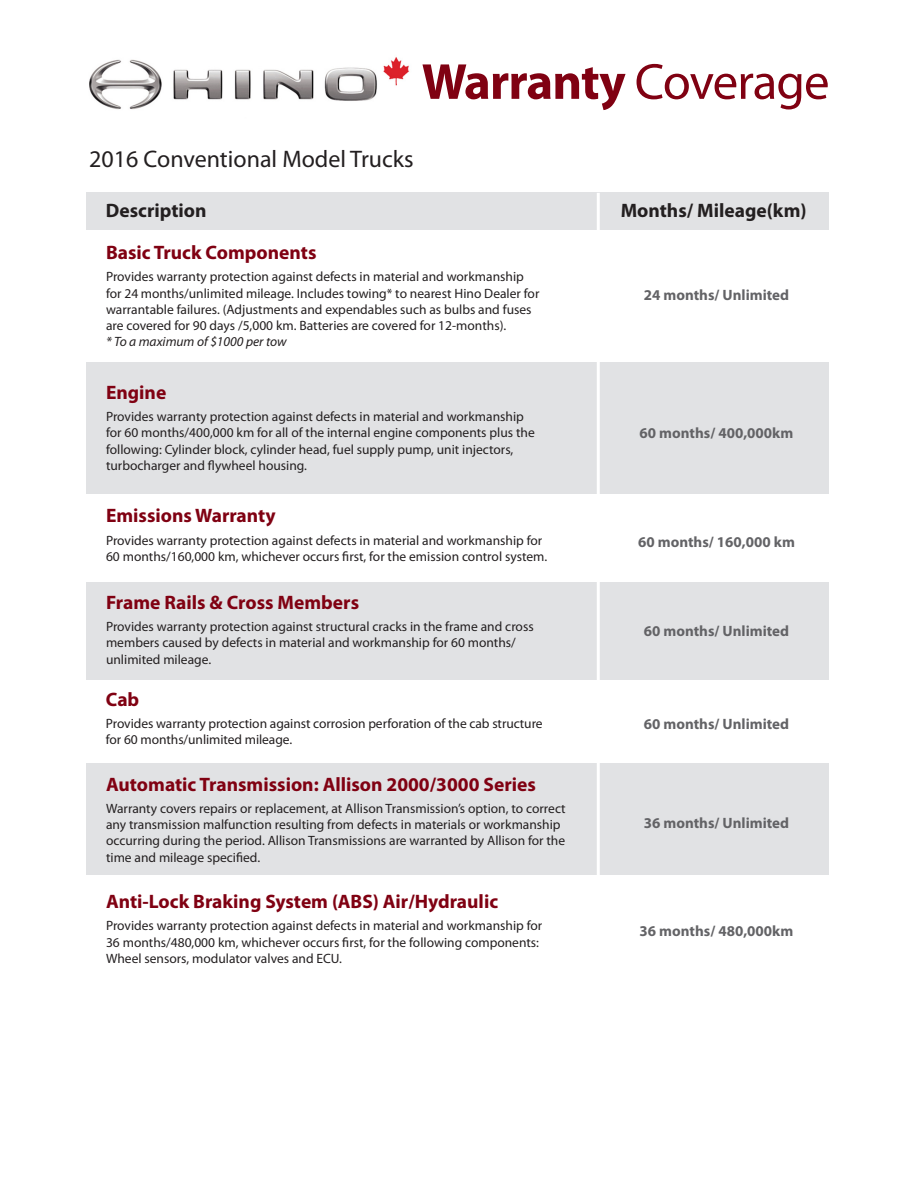
<style>
.page{position:relative;width:918px;height:1188px;background:#fff}
.page>*{position:absolute;margin:0;border:0;box-sizing:border-box;transform-origin:0 0}
.t1{font:700 51px "Myriad Pro";letter-spacing:-.02em;color:#800112}
.t2{font:24px "Myriad Pro";color:#231f20}
.t3{font:700 19.5px "Myriad Pro";color:#800112}
.t4{font:700 19.5px "Myriad Pro";color:#231f20}
.t5{font:700 15px "Myriad Pro";color:#636366}
.t6{font:13.5px "Myriad Pro";color:#231f20}
.t7{font:italic 13.5px "Myriad Pro";color:#231f20}
.s1{font-weight:400}
</style>
<div class="page">
<div style="left:87px;top:193px;width:742px;height:37px;background:#e1e2e4"></div>
<div style="left:87px;top:582px;width:742px;height:98px;background:#e1e2e4"></div>
<div style="left:87px;top:763px;width:742px;height:112px;background:#e1e2e4"></div>
<div style="left:87px;top:362px;width:742px;height:132px;background:#e1e2e4"></div>
<img style="left:89px;top:57px;width:321px;height:53px">
<hr style="left:597px;top:193px;width:3px;height:949px;background:#fff">
<p class="t1" style="left:422px;top:48px;width:409px">Warranty <span class="s1">Coverage</span></p>
<p class="t2" style="left:89px;top:144px;width:326px">2016 Conventional Model Trucks</p>
<p class="t4" style="left:106px;top:197px;width:102px">Description</p>
<p class="t4" style="left:621px;top:197px;width:187px">Months/ Mileage(km)</p>
<p class="t3" style="left:106px;top:240px;width:212px">Basic Truck Components</p>
<p class="t6" style="left:106px;top:269px;width:419px">Provides warranty protection against defects in material and workmanship</p>
<p class="t6" style="left:106px;top:285px;width:435px">for 24 months/unlimited mileage. Includes towing* to nearest Hino Dealer for</p>
<p class="t6" style="left:106px;top:301px;width:427px">warrantable failures. (Adjustments and expendables such as bulbs and fuses</p>
<p class="t6" style="left:106px;top:317px;width:402px">are covered for 90 days /5,000 km. Batteries are covered for 12-months).</p>
<p class="t7" style="left:106px;top:333px;width:182px">* To a maximum of $1000 per tow</p>
<p class="t3" style="left:106px;top:379px;width:62px">Engine</p>
<p class="t6" style="left:106px;top:408px;width:419px">Provides warranty protection against defects in material and workmanship</p>
<p class="t6" style="left:106px;top:425px;width:430px">for 60 months/400,000 km for all of the internal engine components plus the</p>
<p class="t6" style="left:106px;top:441px;width:409px">following: Cylinder block, cylinder head, fuel supply pump, unit injectors,</p>
<p class="t6" style="left:106px;top:457px;width:202px">turbocharger and flywheel housing.</p>
<p class="t3" style="left:106px;top:503px;width:171px">Emissions Warranty</p>
<p class="t6" style="left:106px;top:532px;width:438px">Provides warranty protection against defects in material and workmanship for</p>
<p class="t6" style="left:106px;top:548px;width:443px">60 months/160,000 km, whichever occurs first, for the emission control system.</p>
<p class="t3" style="left:106px;top:589px;width:255px">Frame Rails &amp; Cross Members</p>
<p class="t6" style="left:106px;top:618px;width:429px">Provides warranty protection against structural cracks in the frame and cross</p>
<p class="t6" style="left:106px;top:634px;width:411px">members caused by defects in material and workmanship for 60 months/</p>
<p class="t6" style="left:106px;top:651px;width:107px">unlimited mileage.</p>
<p class="t3" style="left:106px;top:686px;width:35px">Cab</p>
<p class="t6" style="left:106px;top:715px;width:438px">Provides warranty protection against corrosion perforation of the cab structure</p>
<p class="t6" style="left:106px;top:731px;width:188px">for 60 months/unlimited mileage.</p>
<p class="t3" style="left:106px;top:771px;width:431px">Automatic Transmission: Allison 2000/3000 Series</p>
<p class="t6" style="left:106px;top:800px;width:461px">Warranty covers repairs or replacement, at Allison Transmission’s option, to correct</p>
<p class="t6" style="left:106px;top:816px;width:456px">any transmission malfunction resulting from defects in materials or workmanship</p>
<p class="t6" style="left:106px;top:833px;width:461px">occurring during the period. Allison Transmissions are warranted by Allison for the</p>
<p class="t6" style="left:106px;top:849px;width:156px">time and mileage specified.</p>
<p class="t3" style="left:106px;top:889px;width:394px">Anti-Lock Braking System (ABS) Air/Hydraulic</p>
<p class="t6" style="left:106px;top:918px;width:438px">Provides warranty protection against defects in material and workmanship for</p>
<p class="t6" style="left:106px;top:934px;width:435px">36 months/480,000 km, whichever occurs first, for the following components:</p>
<p class="t6" style="left:106px;top:950px;width:238px">Wheel sensors, modulator valves and ECU.</p>
<p class="t5" style="left:644px;top:285px;width:147px">24 months/ Unlimited</p>
<p class="t5" style="left:640px;top:423px;width:155px">60 months/ 400,000km</p>
<p class="t5" style="left:638px;top:532px;width:158px">60 months/ 160,000 km</p>
<p class="t5" style="left:644px;top:621px;width:147px">60 months/ Unlimited</p>
<p class="t5" style="left:644px;top:714px;width:147px">60 months/ Unlimited</p>
<p class="t5" style="left:644px;top:813px;width:147px">36 months/ Unlimited</p>
<p class="t5" style="left:640px;top:921px;width:155px">36 months/ 480,000km</p>
</div>
